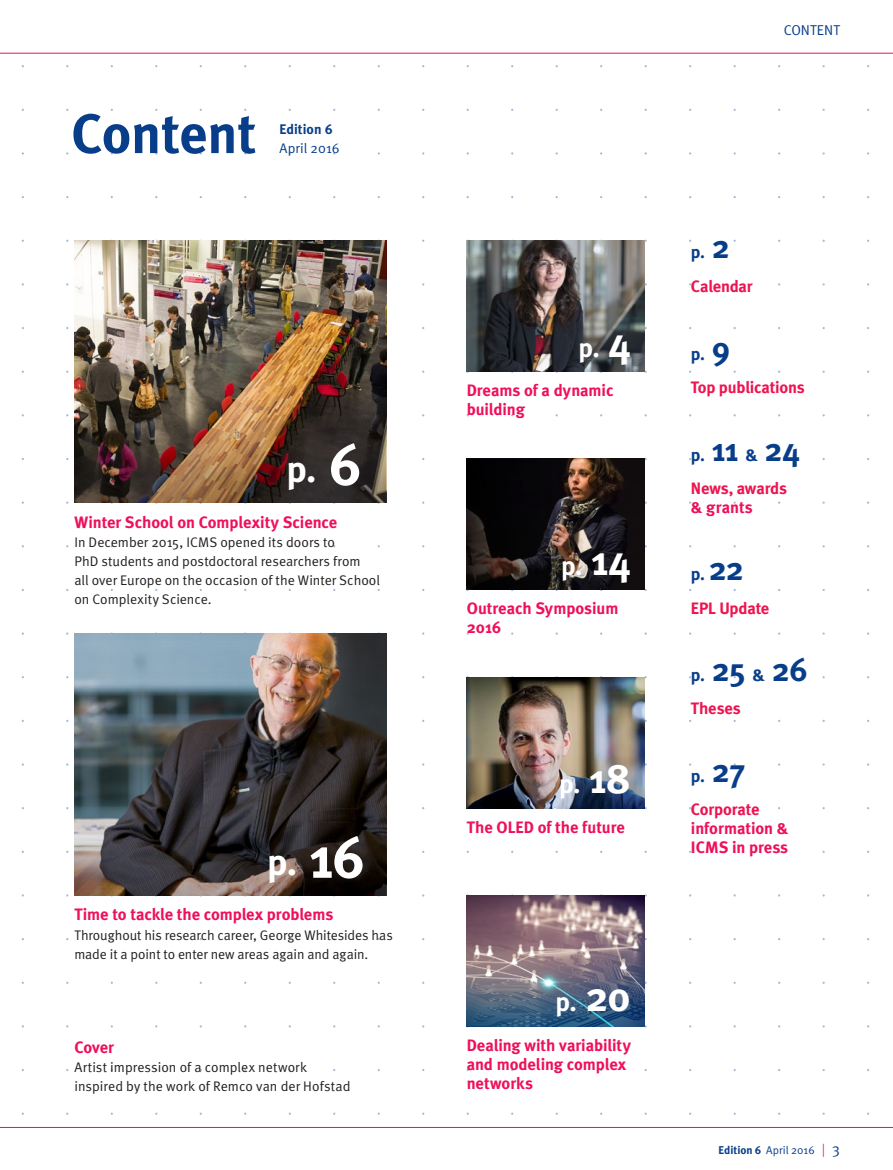
<style>
.page{position:relative;width:893px;height:1170px;background:#fff}
.page>*{position:absolute;margin:0;border:0;box-sizing:border-box;transform-origin:0 0}
.t1{font:700 55.5px "Meta";letter-spacing:-.005em;color:#083e89}
.t2{font:700 37.2px "Meta";color:#fff}
.t3{font:700 32.55px "Meta";letter-spacing:-.025em;color:#083e89}
.t4{font:700 26.55px "Meta";color:#fff}
.t5{font:700 17.55px "Meta";color:#083e89}
.t6{font:700 16.5px/19px "Meta";letter-spacing:-.005em;color:#ee1059}
.t7{font:700 16.5px "Meta";letter-spacing:-.015em;color:#ed1450}
.t8{font:14.25px "Meta Normal";letter-spacing:.005em;color:#083e89}
.t9{font:13.8px/19px "Meta Normal";color:#231f20}
.t10{font:13.8px "Meta Normal";color:#083e89}
.t11{font:700 13.8px "Meta";letter-spacing:.005em;color:#083e89}
.t12{font:11.25px "Meta Normal";color:#083e89}
.s1{font-size:58.2px}
.s2{font-size:41.55px}
.s3{font-size:32.55px}
.s4{font-size:17.55px}
.s5{font-family:"Meta";font-weight:700}
.s6{font-size:13.5px;color:#ee1059}
.s7{font-size:15px}
</style>
<div class="page">
<hr style="left:0;top:1127px;width:893px;height:1px;background:#ee1059">
<hr style="left:0;top:53px;width:893px;height:1px;background:#ee1059">
<img style="left:467px;top:895px;width:178px;height:131px">
<img style="left:74px;top:241px;width:312px;height:170px">
<img style="left:467px;top:241px;width:178px;height:131px">
<img style="left:74px;top:411px;width:312px;height:91px">
<img style="left:467px;top:677px;width:178px;height:131px">
<img style="left:579px;top:459px;width:66px;height:130px">
<img style="left:74px;top:633px;width:312px;height:171px">
<svg style="left:74px;top:804px;width:312px;height:91px;background:#3e3838"></svg>
<svg style="left:467px;top:459px;width:112px;height:130px;background:#1e1716"></svg>
<h1 class="t1" style="left:71px;top:101px;width:186px">Content</h1>
<p class="t11" style="left:279px;top:121px;width:55px">Edition 6</p>
<p class="t10" style="left:279px;top:140px;width:62px">April 2016</p>
<h2 class="t2" style="left:286px;top:447px;width:77px">p. <span class="s1">6</span></h2>
<p class="t6" style="left:74px;top:512px;width:264px">Winter School on Complexity Science</p>
<p class="t9" style="left:74px;top:532px;width:307px">In December 2015, ICMS opened its doors to<br>PhD students and postdoctoral researchers from<br>all over Europe on the occasion of the Winter School on Complexity Science.</p>
<h2 class="t2" style="left:267px;top:839px;width:99px">p. <span class="s1">16</span></h2>
<p class="t6" style="left:74px;top:904px;width:260px">Time to tackle the complex problems</p>
<p class="t9" style="left:74px;top:924px;width:320px">Throughout his research career, George Whitesides has made it a point to enter new areas again and again.</p>
<p class="t6" style="left:74px;top:1036px;width:41px">Cover</p>
<p class="t9" style="left:74px;top:1057px;width:278px">Artist impression of a complex network inspired by the work of Remco van der Hofstad</p>
<p class="t8" style="left:784px;top:22px;width:58px">CONTENT</p>
<h3 class="t4" style="left:578px;top:331px;width:54px">p. <span class="s2">4</span></h3>
<p class="t6" style="left:467px;top:380px;width:148px">Dreams of a dynamic building</p>
<h3 class="t4" style="left:561px;top:549px;width:71px">p. <span class="s2">14</span></h3>
<p class="t6" style="left:467px;top:598px;width:153px">Outreach Symposium<br>2016</p>
<h3 class="t4" style="left:559px;top:768px;width:73px">p. <span class="s2">18</span></h3>
<p class="t6" style="left:467px;top:817px;width:160px">The OLED of the future</p>
<h3 class="t4" style="left:555px;top:986px;width:77px">p. <span class="s2">20</span></h3>
<p class="t6" style="left:467px;top:1035px;width:166px">Dealing with variability and modeling complex networks</p>
<p class="t5" style="left:691px;top:242px;width:41px">p. <span class="s3">2</span></p>
<p class="t7" style="left:691px;top:276px;width:63px">Calendar</p>
<p class="t5" style="left:691px;top:343px;width:41px">p. <span class="s3">9</span></p>
<p class="t7" style="left:691px;top:377px;width:115px">Top publications</p>
<h3 class="t3" style="left:691px;top:430px;width:110px"><span class="s4">p.</span> 11 <span class="s4">&amp;</span> 24</h3>
<p class="t7" style="left:691px;top:478px;width:97px">News, awards</p>
<p class="t6" style="left:691px;top:497px;width:63px">&amp; grants</p>
<p class="t5" style="left:691px;top:563px;width:55px">p. <span class="s3">22</span></p>
<p class="t7" style="left:691px;top:598px;width:80px">EPL Update</p>
<h3 class="t3" style="left:691px;top:650px;width:118px"><span class="s4">p.</span> 25 <span class="s4">&amp;</span> 26</h3>
<p class="t7" style="left:691px;top:698px;width:51px">Theses</p>
<p class="t5" style="left:691px;top:765px;width:56px">p. <span class="s3">27</span></p>
<p class="t7" style="left:691px;top:799px;width:70px">Corporate</p>
<p class="t6" style="left:691px;top:818px;width:99px">information &amp;<br>ICMS in press</p>
<p class="t12" style="left:719px;top:1143px;width:123px"><span class="s5">Edition 6</span> April 2016 <span class="s6">|</span> <span class="s7">3</span></p>
</div>
